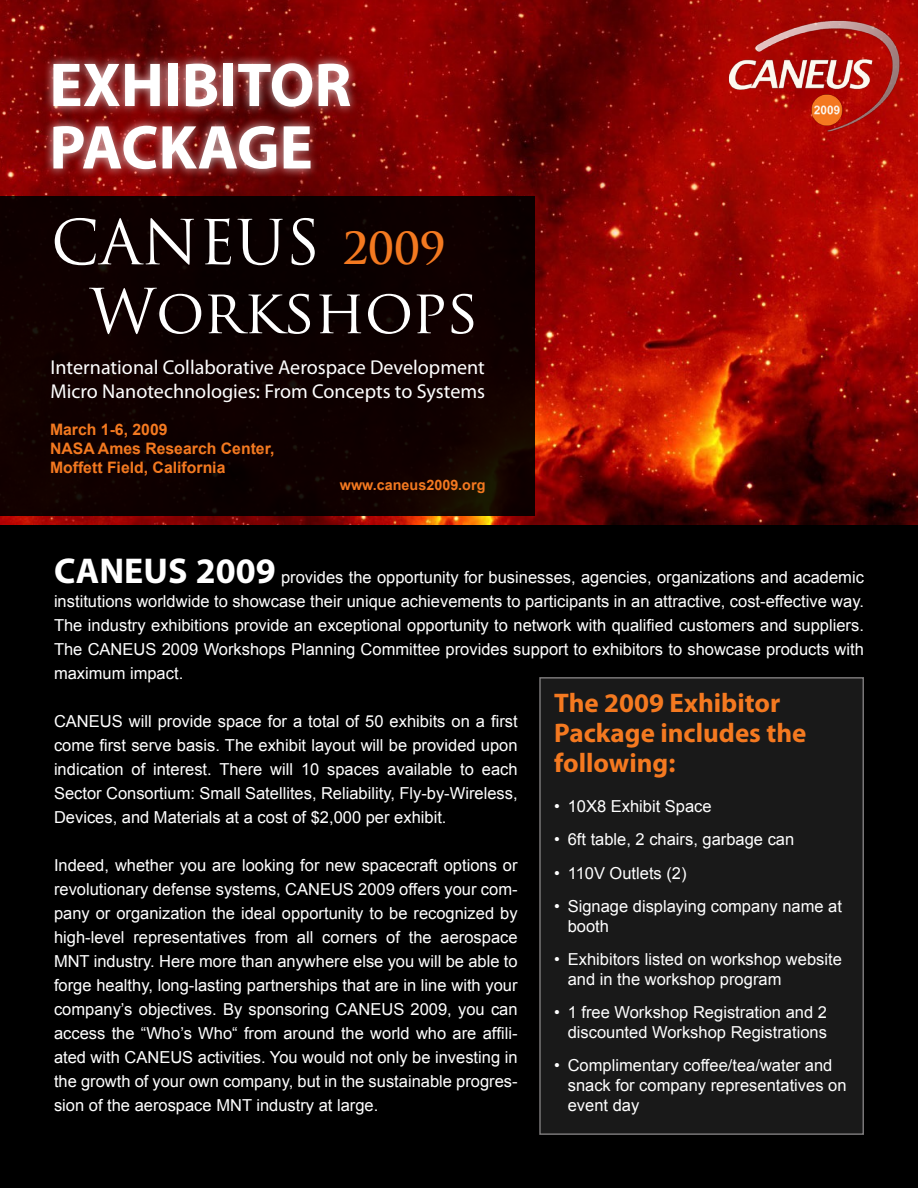
<style>
.page{position:relative;width:918px;height:1188px;background:#000}
.page>*{position:absolute;margin:0;border:0;box-sizing:border-box;transform-origin:0 0}
.t1{font:700 62.4px "Myriad Pro";color:#fff}
.t2{font:60.3px "Trajan Pro";color:#fff}
.t3{font:700 27px/30px "Myriad Pro";color:#f47920}
.t4{font:20.1px "Myriad Pro";color:#fff}
.t5{font:16.5px/24px "Arial";color:#fff;text-align:justify}
.t6{font:700 15.75px "Arial";color:#f47920}
.t7{font:700 14.4px "Arial";color:#f47920}
.s1{font-weight:700;font-size:43.05px;color:#f47920}
.s2{font-family:"Myriad Pro";font-weight:700;font-size:36px}
</style>
<div class="page">
<img style="left:0;top:0;width:918px;height:524px">
<img style="left:717px;top:12px;width:190px;height:129px">
<div style="left:0;top:196px;width:535px;height:320px;background:#0f0000"></div>
<div style="left:43px;top:54px;width:478px;height:166px;background:#fff;opacity:.75"></div>
<div style="left:540px;top:678px;width:323px;height:456px;background:#191919"></div>
<div style="left:539px;top:677px;width:325px;height:458px;border:2px solid #787677"></div>
<p class="t1" style="left:49px;top:44px;width:304px">EXHIBITOR</p>
<p class="t1" style="left:49px;top:107px;width:265px">PACKAGE</p>
<p class="t2" style="left:51px;top:204px;width:396px">CANEUS <span class="s1">2009</span></p>
<p class="t2" style="left:90px;top:273px;width:391px">Workshops</p>
<p class="t4" style="left:51px;top:355px;width:436px">International Collaborative Aerospace Development</p>
<p class="t4" style="left:51px;top:379px;width:436px">Micro Nanotechnologies: From Concepts to Systems</p>
<p class="t6" style="left:50px;top:419px;width:119px">March 1-6, 2009</p>
<p class="t6" style="left:50px;top:438px;width:226px">NASA Ames Research Center,</p>
<p class="t6" style="left:50px;top:457px;width:177px">Moffett Field, California</p>
<p class="t7" style="left:340px;top:475px;width:147px">www.caneus2009.org</p>
<p class="t5" style="left:54px;top:565px;width:812px"><span class="s2">CANEUS 2009</span> provides the opportunity for businesses, agencies, organizations and academic institutions worldwide to showcase their unique achievements to participants in an attractive, cost-effective way.<br>The industry exhibitions provide an exceptional opportunity to network with qualified customers and suppliers.<br>The CANEUS 2009 Workshops Planning Committee provides support to exhibitors to showcase products with maximum impact.</p>
<p class="t5" style="left:54px;top:709px;width:465px">CANEUS will provide space for a total of 50 exhibits on a first come first serve basis. The exhibit layout will be provided upon indication of interest. There will 10 spaces available to each Sector Consortium: Small Satellites, Reliability, Fly-by-Wireless, Devices, and Materials at a cost of $2,000 per exhibit.</p>
<p class="t5" style="left:54px;top:853px;width:465px">Indeed, whether you are looking for new spacecraft options or revolutionary defense systems, CANEUS 2009 offers your com&shy;pany or organization the ideal opportunity to be recognized by high-level representatives from all corners of the aerospace MNT industry. Here more than anywhere else you will be able to forge healthy, long-lasting partnerships that are in line with your company’s objectives. By sponsoring CANEUS 2009, you can access the “Who’s Who“ from around the world who are affili&shy;ated with CANEUS activities. You would not only be investing in the growth of your own company, but in the sustainable progres&shy;sion of the aerospace MNT industry at large.</p>
<p class="t3" style="left:554px;top:687px;width:254px">The 2009 Exhibitor<br>Package includes the following:</p>
<p class="t5" style="left:554px;top:794px;width:159px">• 10X8 Exhibit Space</p>
<p class="t5" style="left:554px;top:828px;width:242px">• 6ft table, 2 chairs, garbage can</p>
<p class="t5" style="left:554px;top:861px;width:134px">• 110V Outlets (2)</p>
<p class="t5" style="left:568px;top:896px;width:276px;line-height:19.8px;text-indent:-14px">• Signage displaying company name at booth</p>
<p class="t5" style="left:568px;top:949px;width:276px;line-height:19.8px;text-indent:-14px">• Exhibitors listed on workshop website and in the workshop program</p>
<p class="t5" style="left:554px;top:1003px;width:274px;line-height:19.8px;text-align:right">• 1 free Workshop Registration and 2 discounted Workshop Registrations</p>
<p class="t5" style="left:568px;top:1056px;width:280px;line-height:19.8px;text-align:left;text-indent:-14px">• Complimentary coffee/tea/water and snack for company representatives on event day</p>
</div>
